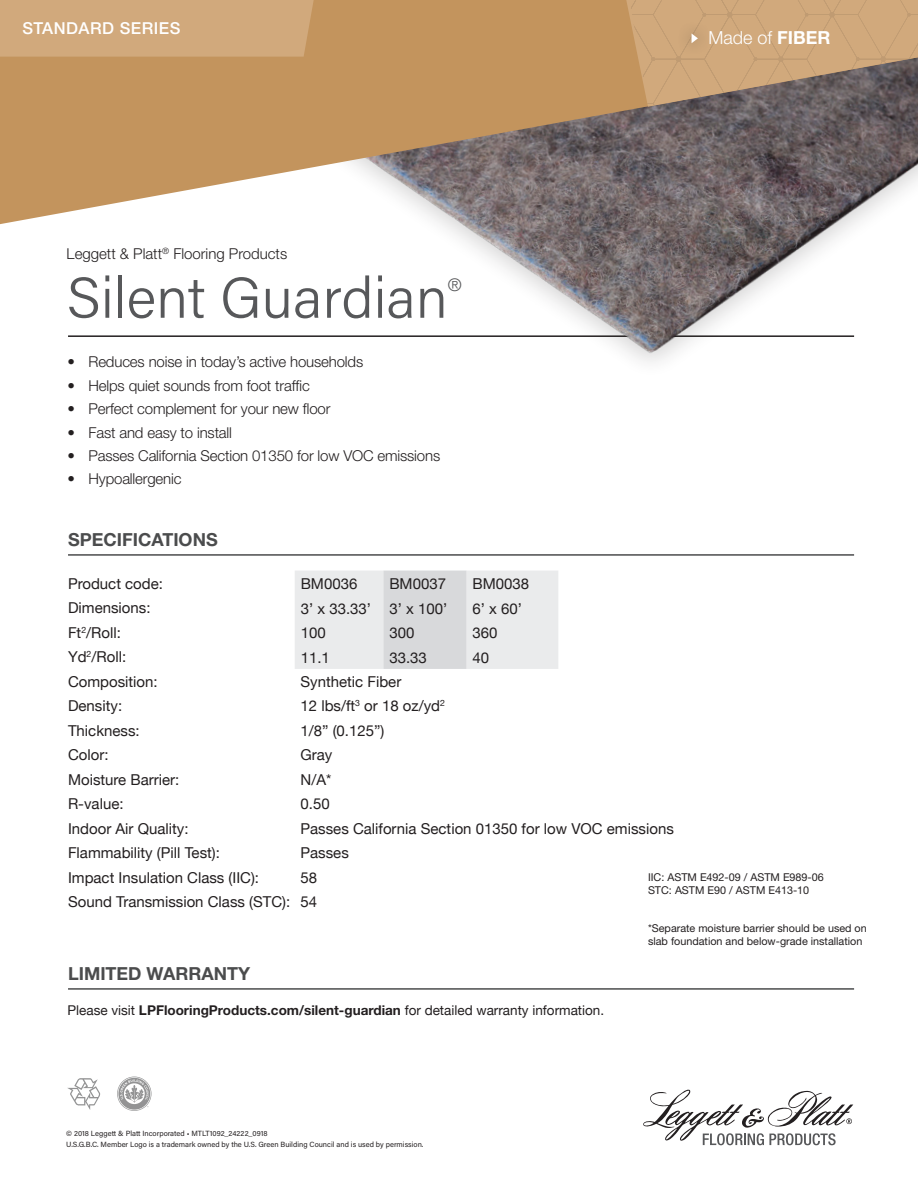
<style>
.page{position:relative;width:918px;height:1188px;background:#fff}
.page>*{position:absolute;margin:0;border:0;box-sizing:border-box;transform-origin:0 0}
.t1{font:300 57.45px "Acumin Pro";color:#57585a}
.t2{font:700 18px "Helvetica Neue";color:#4b4c4d}
.t3{font:300 18px "Helvetica Neue";color:#fff}
.t4{font:300 17.55px "Helvetica Neue";color:#57585a}
.t5{font:500 16.5px "Helvetica Neue";letter-spacing:.03em;color:#fff}
.t6{font:15px "Helvetica Neue";color:#231f20}
.t7{font:300 15px "Helvetica Neue";letter-spacing:-.01em;color:#231f20}
.t8{font:13.5px "Helvetica Neue";color:#231f20}
.t9{font:10.8px/12.9px "Helvetica Neue";color:#231f20}
.t10{font:7.5px "Acumin Pro";color:#231f20}
.s1{font-weight:700}
</style>
<div class="page">
<hr style="left:68px;top:335px;width:786px;height:2px;background:#231f20">
<img style="left:258px;top:224px;width:597px;height:138px">
<svg style="left:0;top:0;width:918px;height:224px;background:#ad9073"></svg>
<hr style="left:68px;top:988px;width:786px;height:2px;background:#4b4c4d">
<hr style="left:68px;top:554px;width:786px;height:2px;background:#4b4c4d">
<svg style="left:295px;top:571px;width:263px;height:98px;background:#e4e5e6"></svg>
<svg style="left:117px;top:1077px;width:34px;height:34px"></svg>
<svg style="left:67px;top:1078px;width:33px;height:32px"></svg>
<div style="left:0;top:0;width:314px;height:57px;background:#d1a97c"></div>
<svg style="left:608px;top:0;width:310px;height:107px;background:#b89672"></svg>
<svg style="left:643px;top:1089px;width:210px;height:56px"></svg>
<p class="t5" style="left:22px;top:18px;width:160px">STANDARD SERIES</p>
<p class="t7" style="left:67px;top:244px;width:222px">Leggett &amp; Platt<sup>®</sup> Flooring Products</p>
<p class="t1" style="left:67px;top:258px;width:383px">Silent Guardian</p>
<p class="t4" style="left:448px;top:274px;width:15px">®</p>
<p class="t7" style="left:68px;top:353px;width:297px">• Reduces noise in today’s active households</p>
<p class="t7" style="left:68px;top:376px;width:244px">• Helps quiet sounds from foot traffic</p>
<p class="t7" style="left:68px;top:400px;width:265px">• Perfect complement for your new floor</p>
<p class="t7" style="left:68px;top:423px;width:166px">• Fast and easy to install</p>
<p class="t7" style="left:68px;top:447px;width:374px">• Passes California Section 01350 for low VOC emissions</p>
<p class="t7" style="left:68px;top:470px;width:116px">• Hypoallergenic</p>
<p class="t2" style="left:68px;top:528px;width:151px">SPECIFICATIONS</p>
<p class="t3" style="left:709px;top:27px;width:124px">Made of <span class="s1">FIBER</span></p>
<p class="t6" style="left:68px;top:573px;width:97px">Product code:</p>
<p class="t6" style="left:68px;top:597px;width:84px">Dimensions:</p>
<p class="t6" style="left:68px;top:622px;width:54px">Ft<sup>2</sup>/Roll:</p>
<p class="t6" style="left:68px;top:646px;width:60px">Yd<sup>2</sup>/Roll:</p>
<p class="t6" style="left:68px;top:671px;width:91px">Composition:</p>
<p class="t6" style="left:301px;top:671px;width:102px">Synthetic Fiber</p>
<p class="t6" style="left:68px;top:695px;width:56px">Density:</p>
<p class="t6" style="left:301px;top:695px;width:146px">12 lbs/ft<sup>3</sup> or 18 oz/yd<sup>2</sup></p>
<p class="t6" style="left:68px;top:720px;width:73px">Thickness:</p>
<p class="t6" style="left:301px;top:720px;width:85px">1/8” (0.125”)</p>
<p class="t6" style="left:68px;top:744px;width:42px">Color:</p>
<p class="t6" style="left:301px;top:744px;width:33px">Gray</p>
<p class="t6" style="left:68px;top:769px;width:113px">Moisture Barrier:</p>
<p class="t6" style="left:301px;top:769px;width:32px">N/A*</p>
<p class="t6" style="left:68px;top:793px;width:57px">R-value:</p>
<p class="t6" style="left:301px;top:793px;width:31px">0.50</p>
<p class="t6" style="left:68px;top:817px;width:122px">Indoor Air Quality:</p>
<p class="t6" style="left:301px;top:817px;width:375px">Passes California Section 01350 for low VOC emissions</p>
<p class="t6" style="left:68px;top:842px;width:153px">Flammability (Pill Test):</p>
<p class="t6" style="left:301px;top:842px;width:50px">Passes</p>
<p class="t6" style="left:68px;top:866px;width:193px">Impact Insulation Class (IIC):</p>
<p class="t6" style="left:301px;top:866px;width:18px">58</p>
<p class="t6" style="left:68px;top:891px;width:251px">Sound Transmission Class (STC): 54</p>
<p class="t6" style="left:301px;top:573px;width:58px">BM0036</p>
<p class="t6" style="left:389px;top:573px;width:58px">BM0037</p>
<p class="t6" style="left:473px;top:573px;width:58px">BM0038</p>
<p class="t6" style="left:301px;top:598px;width:72px">3’ x 33.33’</p>
<p class="t6" style="left:389px;top:598px;width:59px">3’ x 100’</p>
<p class="t6" style="left:473px;top:598px;width:51px">6’ x 60’</p>
<p class="t6" style="left:301px;top:622px;width:27px">100</p>
<p class="t6" style="left:389px;top:622px;width:27px">300</p>
<p class="t6" style="left:473px;top:622px;width:27px">360</p>
<p class="t6" style="left:301px;top:647px;width:31px">11.1</p>
<p class="t6" style="left:389px;top:647px;width:39px">33.33</p>
<p class="t6" style="left:473px;top:647px;width:18px">40</p>
<p class="t9" style="left:648px;top:871px;width:177px">IIC: ASTM E492-09 / ASTM E989-06</p>
<p class="t9" style="left:648px;top:884px;width:163px">STC: ASTM E90 / ASTM E413-10</p>
<p class="t9" style="left:648px;top:921px;width:220px">*Separate moisture barrier should be used on slab foundation and below-grade installation</p>
<p class="t2" style="left:68px;top:963px;width:184px">LIMITED WARRANTY</p>
<p class="t8" style="left:68px;top:1000px;width:538px">Please visit <span class="s1">LPFlooringProducts.com/silent-guardian</span> for detailed warranty information.</p>
<p class="t10" style="left:66px;top:1128px;width:203px">© 2018 Leggett &amp; Platt Incorporated • MTLT1092_24222_0918</p>
<p class="t10" style="left:66px;top:1139px;width:359px">U.S.G.B.C. Member Logo is a trademark owned by the U.S. Green Building Council and is used by permission.</p>
</div>
